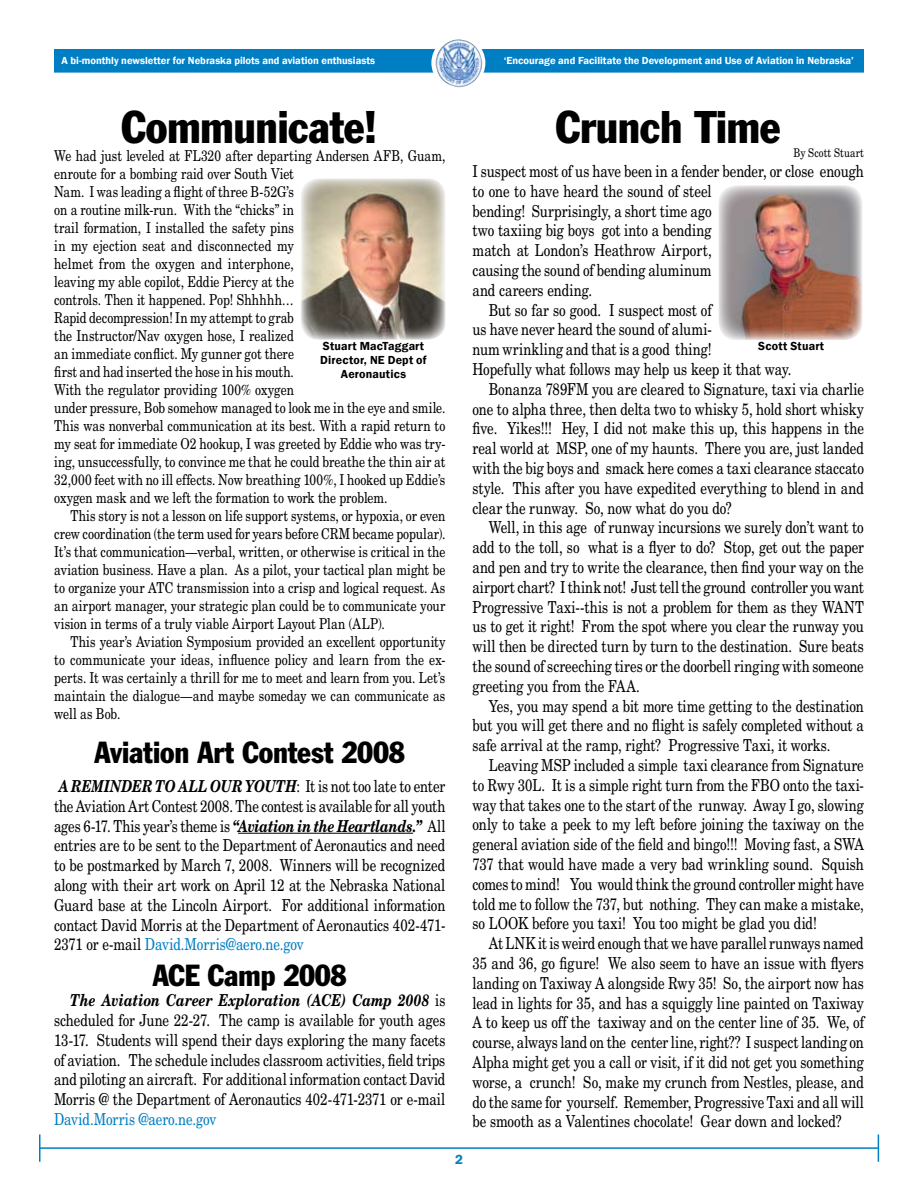
<style>
.page{position:relative;width:918px;height:1188px;background:#fff}
.page>*{position:absolute;margin:0;border:0;box-sizing:border-box;transform-origin:0 0}
.t1{font:condensed 45px "Franklin Gothic";letter-spacing:-.01em;color:#000}
.t2{font:condensed 30px "Franklin Gothic";letter-spacing:-.005em;color:#000}
.t3{font:16.5px/19.8px "New Century Schlbk";letter-spacing:-.005em;color:#000;text-align:justify;scale:.8 1}
.t4{font:16.5px "New Century Schlbk";letter-spacing:-.005em;color:#007ec4;scale:.8 1}
.t5{font:15px/18px "New Century Schlbk";letter-spacing:.005em;color:#000;text-align:justify;scale:.8 1}
.t6{font:600 12px/14.4px "Franklin Gothic";letter-spacing:.015em;color:#000;text-align:center}
.t7{font:12px "New Century Schlbk";letter-spacing:.015em;color:#000;scale:.8 1}
.t8{font:600 10.5px "Franklin Gothic";color:#fff}
.s1{font-weight:700;font-style:italic}
.s2{color:#007ec4}
</style>
<div class="page">
<div style="left:55px;top:50px;width:808px;height:22px;background:#007ec4"></div>
<div style="left:54px;top:49px;width:810px;height:24px;border:2px solid #007ec4"></div>
<div style="left:431px;top:36px;width:54px;height:54px;border:2px solid #fff;border-radius:50%"></div>
<img style="left:436px;top:39px;width:46px;height:48px">
<hr style="left:39px;top:1147px;width:839px;height:2px;background:#007ec4">
<svg style="left:39px;top:1134px;width:1px;height:28px"></svg>
<svg style="left:878px;top:1134px;width:1px;height:28px"></svg>
<img style="left:718px;top:185px;width:145px;height:155px;border-radius:18px">
<hr style="left:238px;top:833px;width:175px;height:1px;background:#000">
<img style="left:301px;top:178px;width:145px;height:162px;border-radius:18px">
<p class="t8" style="left:62px;top:54px;width:315px">A bi-monthly newsletter for Nebraska pilots and aviation enthusiasts</p>
<p class="t8" style="left:504px;top:54px;width:352px">‘Encourage and Facilitate the Development and Use of Aviation in Nebraska’</p>
<h1 class="t1" style="left:121px;top:99px;width:259px">Communicate!</h1>
<p class="t5" style="left:54px;top:147px;width:491px;text-align:left">We had just leveled at FL320 after departing Andersen AFB, Guam, enroute for a bombing raid over South Viet<br>Nam. I was leading a flight of three B-52G’s<br>on a routine milk-run. With the “chicks” in<br>trail formation, I installed the safety pins<br>in my ejection seat and disconnected my<br>helmet from the oxygen and interphone,<br>leaving my able copilot, Eddie Piercy at the<br>controls. Then it happened. Pop! Shhhhh…<br>Rapid decompression! In my attempt to grab<br>the Instructor/Nav oxygen hose, I realized<br>an immediate conflict. My gunner got there<br>first and had inserted the hose in his mouth.<br>With the regulator providing 100% oxygen<br>under pressure, Bob somehow managed to look me in the eye and smile.<br>This was nonverbal communication at its best. With a rapid return to my seat for immediate O2 hookup, I was greeted by Eddie who was try&shy;ing, unsuccessfully, to convince me that he could breathe the thin air at 32,000 feet with no ill effects. Now breathing 100%, I hooked up Eddie’s oxygen mask and we left the formation to work the problem.</p>
<p class="t5" style="left:54px;top:507px;width:491px;text-indent:16px">This story is not a lesson on life support systems, or hypoxia, or even crew coordination (the term used for years before CRM became popular).<br>It’s that communication—verbal, written, or otherwise is critical in the aviation business. Have a plan. As a pilot, your tactical plan might be to organize your ATC transmission into a crisp and logical request. As an airport manager, your strategic plan could be to communicate your vision in terms of a truly viable Airport Layout Plan (ALP).</p>
<p class="t5" style="left:54px;top:633px;width:491px;text-indent:16px">This year’s Aviation Symposium provided an excellent opportunity to communicate your ideas, influence policy and learn from the ex&shy;perts. It was certainly a thrill for me to meet and learn from you. Let’s maintain the dialogue—and maybe someday we can communicate as well as Bob.</p>
<p class="t6" style="left:320px;top:339px;width:108px">Stuart MacTaggart<br>Director, NE Dept of<br>Aeronautics</p>
<h2 class="t2" style="left:94px;top:734px;width:312px">Aviation Art Contest 2008</h2>
<p class="t3" style="left:54px;top:776px;width:491px"><span class="s1">A REMINDER TO ALL OUR YOUTH</span>: It is not too late to enter the Aviation Art Contest 2008. The contest is available for all youth ages 6-17. This year’s theme is <span class="s1">“Aviation in the Heartlands.”</span> All entries are to be sent to the Department of Aeronautics and need to be postmarked by March 7, 2008. Winners will be recognized along with their art work on April 12 at the Nebraska National Guard base at the Lincoln Airport. For additional information contact David Morris at the Department of Aeronautics 402-471- 2371 or e-mail <span class="s2">David.Morris@aero.ne.gov</span></p>
<h2 class="t2" style="left:153px;top:957px;width:195px">ACE Camp 2008</h2>
<p class="t3" style="left:54px;top:990px;width:491px;text-indent:16px"><span class="s1">The Aviation Career Exploration (ACE) Camp 2008</span> is scheduled for June 22-27. The camp is available for youth ages 13-17. Students will spend their days exploring the many facets of aviation. The schedule includes classroom activities, field trips and piloting an aircraft. For additional information contact David Morris @ the Department of Aeronautics 402-471-2371 or e-mail</p>
<p class="t4" style="left:54px;top:1109px;width:205px">David.Morris @aero.ne.gov</p>
<h1 class="t1" style="left:556px;top:99px;width:226px">Crunch Time</h1>
<p class="t7" style="left:794px;top:146px;width:90px">By Scott Stuart</p>
<p class="t3" style="left:472px;top:161px;width:491px">I suspect most of us have been in a fender bender, or close enough</p>
<p class="t3" style="left:472px;top:181px;width:301px">to one to have heard the sound of steel</p>
<p class="t3" style="left:472px;top:201px;width:301px">bending! Surprisingly, a short time ago</p>
<p class="t3" style="left:472px;top:221px;width:301px">two taxiing big boys got into a bending</p>
<p class="t3" style="left:472px;top:240px;width:301px">match at London’s Heathrow Airport,</p>
<p class="t3" style="left:472px;top:260px;width:301px">causing the sound of bending aluminum</p>
<p class="t3" style="left:472px;top:280px;width:151px">and careers ending.</p>
<p class="t3" style="left:489px;top:300px;width:280px">But so far so good. I suspect most of</p>
<p class="t3" style="left:472px;top:320px;width:301px">us have never heard the sound of alumi-</p>
<p class="t3" style="left:472px;top:339px;width:301px">num wrinkling and that is a good thing!</p>
<p class="t3" style="left:472px;top:359px;width:400px">Hopefully what follows may help us keep it that way.</p>
<p class="t3" style="left:489px;top:379px;width:471px">Bonanza 789FM you are cleared to Signature, taxi via charlie</p>
<p class="t3" style="left:472px;top:399px;width:491px">one to alpha three, then delta two to whisky 5, hold short whisky</p>
<p class="t3" style="left:472px;top:419px;width:491px">five. Yikes!!! Hey, I did not make this up, this happens in the</p>
<p class="t3" style="left:472px;top:438px;width:491px">real world at MSP, one of my haunts. There you are, just landed</p>
<p class="t3" style="left:472px;top:458px;width:491px">with the big boys and smack here comes a taxi clearance staccato</p>
<p class="t3" style="left:472px;top:478px;width:491px">style. This after you have expedited everything to blend in and</p>
<p class="t3" style="left:472px;top:498px;width:326px">clear the runway. So, now what do you do?</p>
<p class="t3" style="left:489px;top:518px;width:471px">Well, in this age of runway incursions we surely don’t want to</p>
<p class="t3" style="left:472px;top:537px;width:491px">add to the toll, so what is a flyer to do? Stop, get out the paper</p>
<p class="t3" style="left:472px;top:557px;width:491px">and pen and try to write the clearance, then find your way on the</p>
<p class="t3" style="left:472px;top:577px;width:491px">airport chart? I think not! Just tell the ground controller you want</p>
<p class="t3" style="left:472px;top:597px;width:491px">Progressive Taxi--this is not a problem for them as they WANT</p>
<p class="t3" style="left:472px;top:617px;width:491px">us to get it right! From the spot where you clear the runway you</p>
<p class="t3" style="left:472px;top:636px;width:491px">will then be directed turn by turn to the destination. Sure beats</p>
<p class="t3" style="left:472px;top:656px;width:491px">the sound of screeching tires or the doorbell ringing with someone</p>
<p class="t3" style="left:472px;top:676px;width:211px">greeting you from the FAA.</p>
<p class="t3" style="left:489px;top:696px;width:470px">Yes, you may spend a bit more time getting to the destination</p>
<p class="t3" style="left:472px;top:716px;width:491px">but you will get there and no flight is safely completed without a</p>
<p class="t3" style="left:472px;top:735px;width:449px">safe arrival at the ramp, right? Progressive Taxi, it works.</p>
<p class="t3" style="left:489px;top:755px;width:471px">Leaving MSP included a simple taxi clearance from Signature</p>
<p class="t3" style="left:472px;top:775px;width:491px">to Rwy 30L. It is a simple right turn from the FBO onto the taxi-</p>
<p class="t3" style="left:472px;top:795px;width:491px">way that takes one to the start of the runway. Away I go, slowing</p>
<p class="t3" style="left:472px;top:815px;width:491px">only to take a peek to my left before joining the taxiway on the</p>
<p class="t3" style="left:472px;top:834px;width:491px">general aviation side of the field and bingo!!! Moving fast, a SWA</p>
<p class="t3" style="left:472px;top:854px;width:491px">737 that would have made a very bad wrinkling sound. Squish</p>
<p class="t3" style="left:472px;top:874px;width:491px">comes to mind! You would think the ground controller might have</p>
<p class="t3" style="left:472px;top:894px;width:491px">told me to follow the 737, but nothing. They can make a mistake,</p>
<p class="t3" style="left:472px;top:914px;width:432px">so LOOK before you taxi! You too might be glad you did!</p>
<p class="t3" style="left:489px;top:933px;width:470px">At LNK it is weird enough that we have parallel runways named</p>
<p class="t3" style="left:472px;top:953px;width:491px">35 and 36, go figure! We also seem to have an issue with flyers</p>
<p class="t3" style="left:472px;top:973px;width:491px">landing on Taxiway A alongside Rwy 35! So, the airport now has</p>
<p class="t3" style="left:472px;top:993px;width:491px">lead in lights for 35, and has a squiggly line painted on Taxiway</p>
<p class="t3" style="left:472px;top:1013px;width:491px">A to keep us off the taxiway and on the center line of 35. We, of</p>
<p class="t3" style="left:472px;top:1032px;width:491px">course, always land on the center line, right?? I suspect landing on</p>
<p class="t3" style="left:472px;top:1052px;width:491px">Alpha might get you a call or visit, if it did not get you something</p>
<p class="t3" style="left:472px;top:1072px;width:491px">worse, a crunch! So, make my crunch from Nestles, please, and</p>
<p class="t3" style="left:472px;top:1092px;width:491px">do the same for yourself. Remember, Progressive Taxi and all will</p>
<p class="t3" style="left:472px;top:1112px;width:463px">be smooth as a Valentines chocolate! Gear down and locked?</p>
<p class="t6" style="left:758px;top:339px;width:67px">Scott Stuart</p>
</div>
